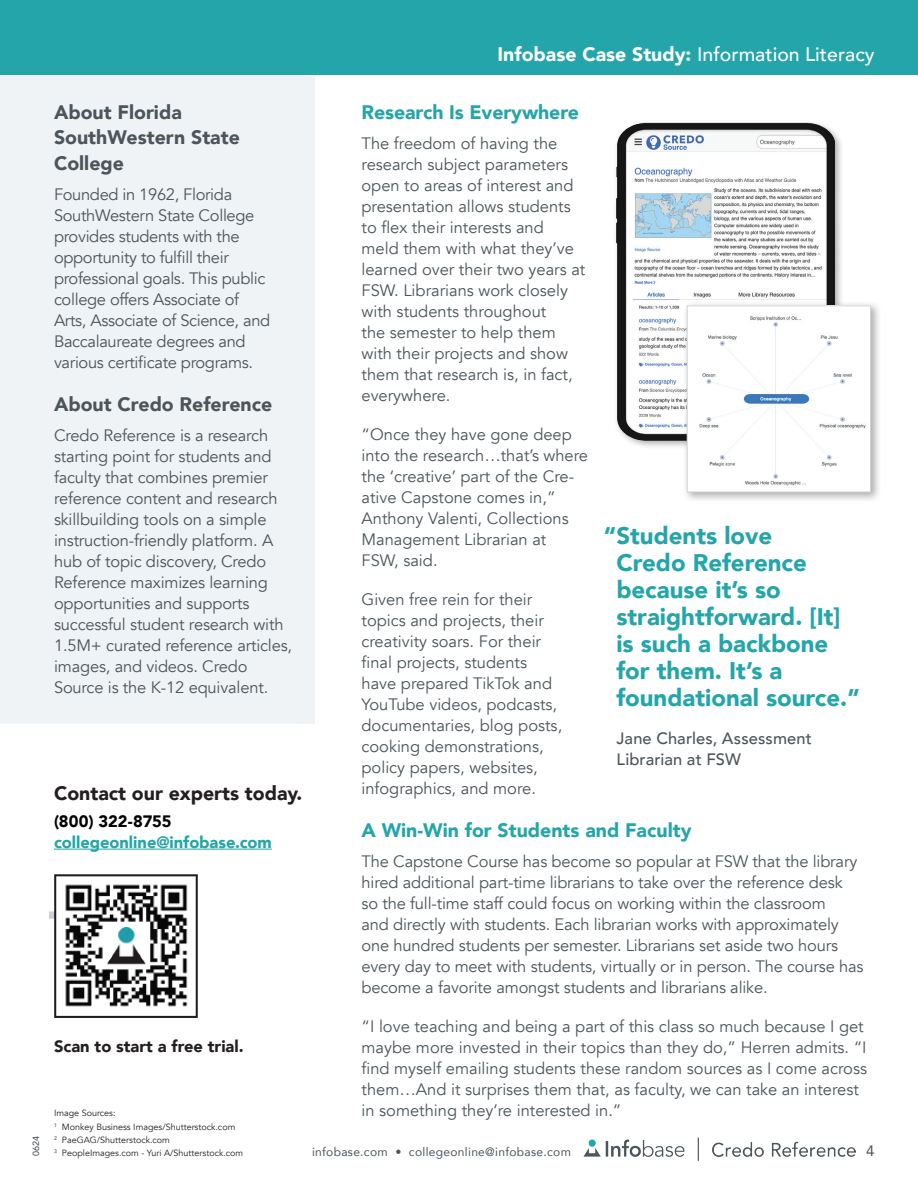
<style>
.page{position:relative;width:918px;height:1188px;background:#fff}
.page>*{position:absolute;margin:0;border:0;box-sizing:border-box;transform-origin:0 0}
.t1{font:900 24px/27px "Avenir";color:#23a5a9}
.t2{font:900 19.5px/25.5px "Avenir";color:#4c555b}
.t3{font:900 19.5px "Avenir";color:#23a5a9}
.t4{font:500 19.5px "Avenir";color:#fff}
.t5{font:900 19.5px "Avenir";color:#231f20}
.t6{font:16.5px/21px "Avenir";letter-spacing:-.01em;color:#4c555b}
.t7{font:500 16.5px/21px "Avenir";letter-spacing:.005em;color:#4c555b}
.t8{font:900 16.5px "Avenir";color:#23a5a9}
.t9{font:900 16.5px "Avenir";color:#231f20}
.t10{font:900 16.5px "Avenir";letter-spacing:-.005em;color:#000}
.t11{font:15px "Avenir";color:#4c555b}
.t12{font:12px "Avenir";letter-spacing:.025em;color:#4c555b}
.t13{font:9px/13.4px "Avenir";color:#231f20}
.t14{font:500 9px "Avenir";color:#4c555b}
.s1{font-weight:900}
</style>
<div class="page">
<div style="left:0;top:74px;width:315px;height:650px;background:#f0f3f5"></div>
<div style="left:613px;top:119px;width:231px;height:330px;background:#231f20;opacity:.37"></div>
<img style="left:616px;top:119px;width:219px;height:330px">
<div style="left:682px;top:301px;width:200px;height:202px;background:#231f20;opacity:.37"></div>
<img style="left:689px;top:307px;width:180px;height:183px">
<div style="left:687px;top:305px;width:184px;height:187px;border:1px solid #d1d2d4"></div>
<div style="left:0;top:0;width:918px;height:74px;background:#23a5a9"></div>
<hr style="left:54px;top:849px;width:218px;height:1px;background:#23a5a9">
<img style="left:49px;top:874px;width:149px;height:144px">
<img style="left:583px;top:1138px;width:272px;height:23px">
<p class="t2" style="left:54px;top:99px;width:187px">About Florida<br>SouthWestern State<br>College</p>
<p class="t6" style="left:54px;top:184px;width:218px">Founded in 1962, Florida<br>SouthWestern State College provides students with the opportunity to fulfill their professional goals. This public college offers Associate of<br>Arts, Associate of Science, and<br>Baccalaureate degrees and various certificate programs.</p>
<p class="t2" style="left:54px;top:391px;width:220px">About Credo Reference</p>
<p class="t6" style="left:54px;top:425px;width:240px">Credo Reference is a research starting point for students and faculty that combines premier reference content and research skillbuilding tools on a simple instruction-friendly platform. A hub of topic discovery, Credo<br>Reference maximizes learning opportunities and supports successful student research with<br>1.5M+ curated reference articles, images, and videos. Credo<br>Source is the K-12 equivalent.</p>
<p class="t5" style="left:54px;top:776px;width:250px">Contact our experts today.</p>
<p class="t10" style="left:54px;top:807px;width:119px">(800) 322-8755</p>
<p class="t8" style="left:54px;top:828px;width:219px">collegeonline@infobase.com</p>
<p class="t9" style="left:54px;top:1032px;width:191px">Scan to start a free trial.</p>
<p class="t13" style="left:54px;top:1107px;width:63px">Image Sources:</p>
<p class="t13" style="left:54px;top:1120px;width:183px"><sup>1</sup> Monkey Business Images/Shutterstock.com</p>
<p class="t4" style="left:498px;top:37px;width:379px"><span class="s1">Infobase Case Study:</span> Information Literacy</p>
<p class="t3" style="left:362px;top:95px;width:219px">Research Is Everywhere</p>
<p class="t6" style="left:362px;top:133px;width:225px">The freedom of having the research subject parameters open to areas of interest and presentation allows students to flex their interests and<br>meld them with what they’ve learned over their two years at<br>FSW. Librarians work closely with students throughout<br>the semester to help them with their projects and show them that research is, in fact, everywhere.</p>
<p class="t6" style="left:362px;top:424px;width:228px">“Once they have gone deep into the research…that’s where the ‘creative’ part of the Cre&shy;ative Capstone comes in,”<br>Anthony Valenti, Collections<br>Management Librarian at<br>FSW, said.</p>
<p class="t6" style="left:362px;top:589px;width:202px">Given free rein for their topics and projects, their creativity soars. For their final projects, students have prepared TikTok and<br>YouTube videos, podcasts, documentaries, blog posts, cooking demonstrations, policy papers, websites, infographics, and more.</p>
<p class="t3" style="left:362px;top:814px;width:332px">A Win-Win for Students and Faculty</p>
<p class="t6" style="left:362px;top:852px;width:504px">The Capstone Course has become so popular at FSW that the library hired additional part-time librarians to take over the reference desk<br>so the full-time staff could focus on working within the classroom<br>and directly with students. Each librarian works with approximately one hundred students per semester. Librarians set aside two hours every day to meet with students, virtually or in person. The course has become a favorite amongst students and librarians alike.</p>
<p class="t6" style="left:362px;top:1017px;width:507px">“I love teaching and being a part of this class so much because I get maybe more invested in their topics than they do,” Herren admits. “I find myself emailing students these random sources as I come across them…And it surprises them that, as faculty, we can take an interest in something they’re interested in.”</p>
<h1 class="t1" style="left:616px;top:521px;width:245px;text-indent:-12px">“Students love<br>Credo Reference because it’s so straightforward. [It] is such a backbone for them. It’s a foundational source.”</h1>
<p class="t7" style="left:617px;top:727px;width:197px">Jane Charles, Assessment<br>Librarian at FSW</p>
<p class="t13" style="left:54px;top:1133px;width:191px"><sup>2</sup> PaeGAG/Shutterstock.com<br><sup>3</sup> PeopleImages.com - Yuri A/Shutterstock.com</p>
<p class="t14" style="left:28px;top:1156px;width:22px;rotate:-90deg">0624</p>
<p class="t12" style="left:312px;top:1143px;width:260px">infobase.com • collegeonline@infobase.com</p>
<p class="t11" style="left:866px;top:1139px;width:10px">4</p>
</div>
